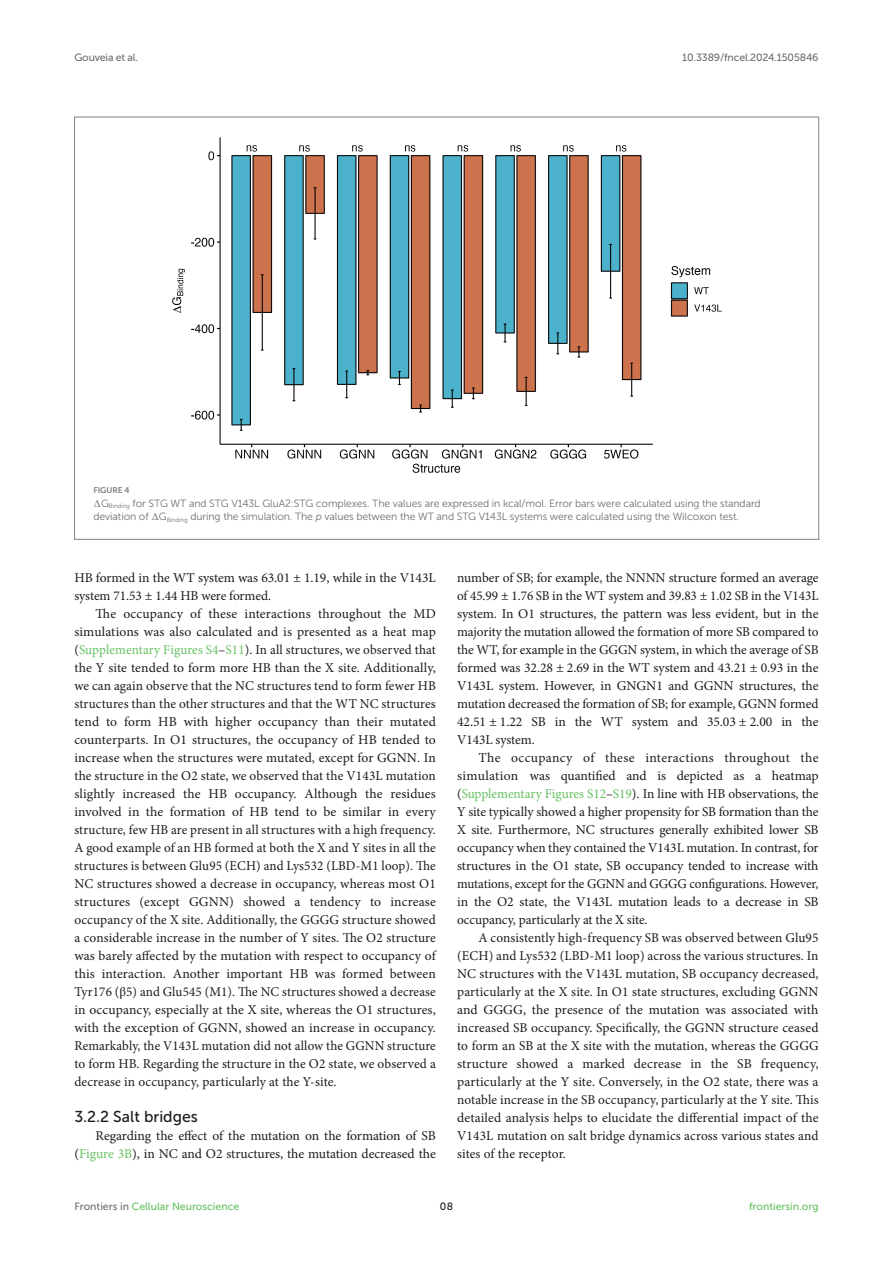
<style>
.page{position:relative;width:893px;height:1263px;background:#fff}
.page>*{position:absolute;margin:0;border:0;box-sizing:border-box;transform-origin:0 0}
.HEAD_3{font:15.75px "Museo Sans 500";color:#1b1c1b}
.TEXT{font:13.5px/18px "Minion Pro";letter-spacing:-.005em;color:#1b1c1b;text-align:justify}
.FIG_LEG{font:10.5px/13.5px "Museo Sans 300";letter-spacing:-.01em;color:#706f70}
.t1{font:10.5px "Museo Sans 500";color:#65c161}
.t2{font:10.5px "Museo Sans 500";letter-spacing:-.015em;color:#706f70}
.t3{font:10.5px "Museo Sans 500";color:#1b1c1b}
.FIG_HD{font:8.25px "Museo Sans 700";letter-spacing:-.01em;color:#7e7f7f}
.s1{font-family:"STIX General"}
.s2{font-style:italic}
.s3{color:#65c161}
.s4{color:#706f70}
</style>
<div class="page">
<img style="left:172px;top:137px;width:550px;height:336px">
<p class="t2" style="left:74px;top:51px;width:65px">Gouveia et al.</p>
<p class="t2" style="left:682px;top:51px;width:138px">10.3389/fncel.2024.1505846</p>
<p class="FIG_HD" style="left:94px;top:486px;width:37px">FIGURE 4</p>
<p class="FIG_LEG" style="left:94px;top:497px;width:669px"><span class="s1">∆</span>G<sub>Binding</sub> for STG WT and STG V143L GluA2:STG complexes. The values are expressed in kcal/mol. Error bars were calculated using the standard deviation of <span class="s1">∆</span>G<sub>Binding</sub> during the simulation. The <span class="s2">p</span> values between the WT and STG V143L systems were calculated using the Wilcoxon test.</p>
<p class="TEXT" style="left:74px;top:569px;width:363px">HB formed in the WT system was 63.01 ± 1.19, while in the V143L system 71.53 ± 1.44 HB were formed.</p>
<p class="TEXT" style="left:74px;top:605px;width:363px;text-indent:21px">The occupancy of these interactions throughout the MD simulations was also calculated and is presented as a heat map (<span class="s3">Supplementary Figures S4</span>–<span class="s3">S11</span>). In all structures, we observed that the Y site tended to form more HB than the X site. Additionally, we can again observe that the NC structures tend to form fewer HB structures than the other structures and that the WT NC structures tend to form HB with higher occupancy than their mutated counterparts. In O1 structures, the occupancy of HB tended to increase when the structures were mutated, except for GGNN. In the structure in the O2 state, we observed that the V143L mutation slightly increased the HB occupancy. Although the residues involved in the formation of HB tend to be similar in every structure, few HB are present in all structures with a high frequency.<br>A good example of an HB formed at both the X and Y sites in all the structures is between Glu95 (ECH) and Lys532 (LBD-M1 loop). The NC structures showed a decrease in occupancy, whereas most O1 structures (except GGNN) showed a tendency to increase occupancy of the X site. Additionally, the GGGG structure showed a considerable increase in the number of Y sites. The O2 structure was barely affected by the mutation with respect to occupancy of this interaction. Another important HB was formed between Tyr176 (<span class="s1">β</span>5) and Glu545 (M1). The NC structures showed a decrease in occupancy, especially at the X site, whereas the O1 structures, with the exception of GGNN, showed an increase in occupancy.<br>Remarkably, the V143L mutation did not allow the GGNN structure to form HB. Regarding the structure in the O2 state, we observed a decrease in occupancy, particularly at the Y-site.</p>
<p class="HEAD_3" style="left:74px;top:1108px;width:125px">3.2.2 Salt bridges</p>
<p class="TEXT" style="left:74px;top:1127px;width:363px;text-align:right">Regarding the effect of the mutation on the formation of SB (<span class="s3">Figure 3B</span>), in NC and O2 structures, the mutation decreased the</p>
<p class="TEXT" style="left:457px;top:569px;width:363px">number of SB; for example, the NNNN structure formed an average of 45.99 ± 1.76 SB in the WT system and 39.83 ± 1.02 SB in the V143L system. In O1 structures, the pattern was less evident, but in the majority the mutation allowed the formation of more SB compared to the WT, for example in the GGGN system, in which the average of SB formed was 32.28 ± 2.69 in the WT system and 43.21 ± 0.93 in the V143L system. However, in GNGN1 and GGNN structures, the mutation decreased the formation of SB; for example, GGNN formed 42.51 ± 1.22 SB in the WT system and 35.03 ± 2.00 in the V143L system.</p>
<p class="TEXT" style="left:457px;top:749px;width:363px;text-indent:21px">The occupancy of these interactions throughout the simulation was quantified and is depicted as a heatmap (<span class="s3">Supplementary Figures S12</span>–<span class="s3">S19</span>). In line with HB observations, the Y site typically showed a higher propensity for SB formation than the X site. Furthermore, NC structures generally exhibited lower SB occupancy when they contained the V143L mutation. In contrast, for structures in the O1 state, SB occupancy tended to increase with mutations, except for the GGNN and GGGG configurations. However, in the O2 state, the V143L mutation leads to a decrease in SB occupancy, particularly at the X site.</p>
<p class="TEXT" style="left:457px;top:929px;width:363px;text-indent:21px">A consistently high-frequency SB was observed between Glu95 (ECH) and Lys532 (LBD-M1 loop) across the various structures. In NC structures with the V143L mutation, SB occupancy decreased, particularly at the X site. In O1 state structures, excluding GGNN and GGGG, the presence of the mutation was associated with increased SB occupancy. Specifically, the GGNN structure ceased to form an SB at the X site with the mutation, whereas the GGGG structure showed a marked decrease in the SB frequency, particularly at the Y site. Conversely, in the O2 state, there was a notable increase in the SB occupancy, particularly at the Y site. This detailed analysis helps to elucidate the differential impact of the V143L mutation on salt bridge dynamics across various states and sites of the receptor.</p>
<p class="t1" style="left:74px;top:1200px;width:166px"><span class="s4">Frontiers in</span> Cellular Neuroscience</p>
<p class="t3" style="left:440px;top:1200px;width:15px">08</p>
<p class="t1" style="left:749px;top:1200px;width:71px">frontiersin.org</p>
</div>
